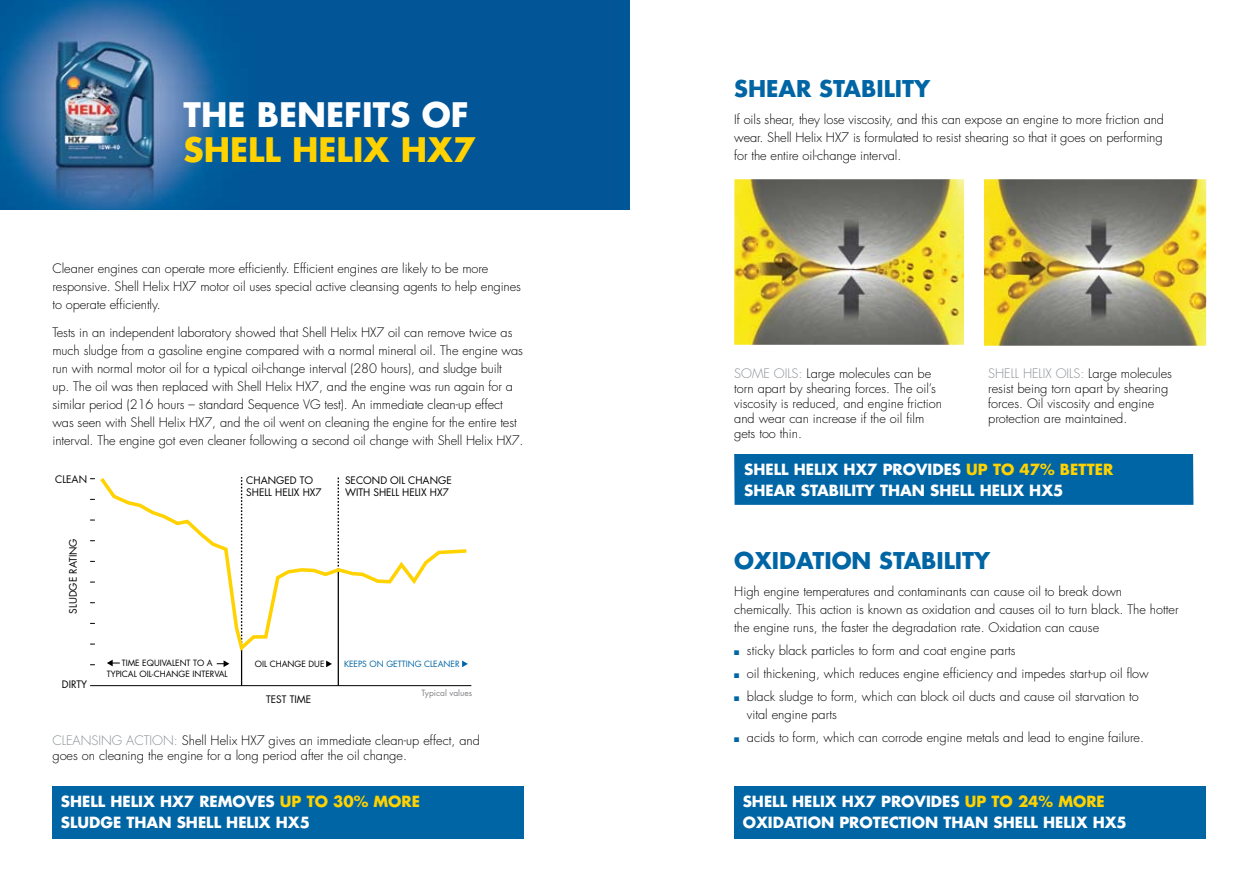
<style>
.page{position:relative;width:1259px;height:893px;background:#fff}
.page>*{position:absolute;margin:0;border:0;box-sizing:border-box;transform-origin:0 0}
.t1{font:700 32.85px "Futura Std";color:#fff}
.t2{font:700 32.85px "Futura Std";color:#ffd200}
.t3{font:700 22.5px "Futura Std";color:#0065a4}
.t4{font:700 15px/21px "Futura Std";color:#fff}
.t5{font:300 12.75px/18px "Futura Std";color:#000}
.t6{font:10.05px/12.1px "Futura Std";color:#000}
.t7{font:8.4px/10.1px "Futura Std";color:#000;text-align:center}
.t8{font:8.4px "Futura Std";color:#0065a4}
.t9{font:8.4px "Futura Std";color:#808285}
.s1{color:#878e93}
.s2{color:#ffd200}
.s3{color:#0065a4}
</style>
<div class="page">
<img style="left:0;top:0;width:629px;height:210px">
<hr style="left:90px;top:685px;width:381px;height:1px;background:#000">
<hr style="left:241px;top:648px;width:1px;height:38px;background:#000">
<hr style="left:338px;top:570px;width:1px;height:116px;background:#000">
<svg style="left:326px;top:661px;width:6px;height:6px"></svg>
<svg style="left:462px;top:660px;width:6px;height:7px"></svg>
<svg style="left:100px;top:477px;width:367px;height:177px"></svg>
<svg style="left:107px;top:660px;width:13px;height:6px"></svg>
<svg style="left:217px;top:660px;width:12px;height:7px"></svg>
<img style="left:734px;top:179px;width:230px;height:166px">
<img style="left:984px;top:179px;width:222px;height:167px">
<div style="left:734px;top:454px;width:459px;height:51px;background:#0065a4"></div>
<div style="left:734px;top:786px;width:472px;height:53px;background:#0065a4"></div>
<div style="left:52px;top:786px;width:472px;height:53px;background:#0065a4"></div>
<h1 class="t1" style="left:183px;top:93px;width:287px">THE BENEFITS OF</h1>
<h1 class="t2" style="left:183px;top:128px;width:294px">SHELL HELIX HX7</h1>
<p class="t5" style="left:52px;top:259px;width:470px">Cleaner engines can operate more efficiently. Efficient engines are likely to be more responsive. Shell Helix HX7 motor oil uses special active cleansing agents to help engines to operate efficiently.</p>
<p class="t5" style="left:52px;top:324px;width:472px">Tests in an independent laboratory showed that Shell Helix HX7 oil can remove twice as much sludge from a gasoline engine compared with a normal mineral oil. The engine was run with normal motor oil for a typical oil-change interval (280 hours), and sludge built<br>up. The oil was then replaced with Shell Helix HX7, and the engine was run again for a similar period (216 hours – standard Sequence VG test). An immediate clean-up effect was seen with Shell Helix HX7, and the oil went on cleaning the engine for the entire test interval. The engine got even cleaner following a second oil change with Shell Helix HX7.</p>
<p class="t6" style="left:55px;top:473px;width:33px">CLEAN</p>
<p class="t6" style="left:67px;top:614px;width:77px;rotate:-90deg">SLUDGE RATING</p>
<p class="t6" style="left:62px;top:679px;width:27px">DIRTY</p>
<p class="t6" style="left:246px;top:475px;width:77px">CHANGED TO<br>SHELL HELIX HX7</p>
<p class="t6" style="left:345px;top:475px;width:108px">SECOND OIL CHANGE<br>WITH SHELL HELIX HX7</p>
<p class="t7" style="left:107px;top:658px;width:122px">TIME EQUIVALENT TO A<br>TYPICAL OIL-CHANGE INTERVAL</p>
<p class="t7" style="left:255px;top:659px;width:71px">OIL CHANGE DUE</p>
<p class="t8" style="left:344px;top:658px;width:117px">KEEPS ON GETTING CLEANER</p>
<p class="t9" style="left:421px;top:688px;width:52px">Typical values</p>
<p class="t6" style="left:266px;top:694px;width:47px">TEST TIME</p>
<p class="t5" style="left:52px;top:733px;width:429px;line-height:15px"><span class="s1">CLEANSING ACTION:</span> Shell Helix HX7 gives an immediate clean-up effect, and goes on cleaning the engine for a long period after the oil change.</p>
<p class="t4" style="left:61px;top:791px;width:360px">SHELL HELIX HX7 REMOVES <span class="s2">UP TO 30% MORE<br></span>SLUDGE THAN SHELL HELIX HX5</p>
<h2 class="t3" style="left:734px;top:74px;width:197px">SHEAR STABILITY</h2>
<p class="t5" style="left:734px;top:110px;width:431px;text-align:justify">If oils shear, they lose viscosity, and this can expose an engine to more friction and wear. Shell Helix HX7 is formulated to resist shearing so that it goes on performing for the entire oil-change interval.</p>
<p class="t5" style="left:734px;top:366px;width:209px;line-height:15px"><span class="s1">SOME OILS:</span> Large molecules can be torn apart by shearing forces. The oil’s viscosity is reduced, and engine friction and wear can increase if the oil film gets too thin.</p>
<p class="t5" style="left:988px;top:366px;width:185px;line-height:15px"><span class="s1">SHELL HELIX OILS:</span> Large molecules resist being torn apart by shearing forces. Oil viscosity and engine protection are maintained.</p>
<p class="t4" style="left:744px;top:459px;width:371px">SHELL HELIX HX7 PROVIDES <span class="s2">UP TO 47% BETTER<br></span>SHEAR STABILITY THAN SHELL HELIX HX5</p>
<h2 class="t3" style="left:734px;top:546px;width:258px">OXIDATION STABILITY</h2>
<p class="t5" style="left:734px;top:582px;width:446px">High engine temperatures and contaminants can cause oil to break down chemically. This action is known as oxidation and causes oil to turn black. The hotter the engine runs, the faster the degradation rate. Oxidation can cause</p>
<p class="t5" style="left:734px;top:641px;width:283px"><span class="s3">■</span> sticky black particles to form and coat engine parts</p>
<p class="t5" style="left:734px;top:664px;width:416px"><span class="s3">■</span> oil thickening, which reduces engine efficiency and impedes start-up oil flow</p>
<p class="t5" style="left:747px;top:687px;width:393px;line-height:18.8px;text-indent:-13px"><span class="s3">■</span> black sludge to form, which can block oil ducts and cause oil starvation to vital engine parts</p>
<p class="t5" style="left:734px;top:729px;width:411px"><span class="s3">■</span> acids to form, which can corrode engine metals and lead to engine failure.</p>
<p class="t4" style="left:742px;top:791px;width:386px">SHELL HELIX HX7 PROVIDES <span class="s2">UP TO 24% MORE<br></span>OXIDATION PROTECTION THAN SHELL HELIX HX5</p>
</div>
